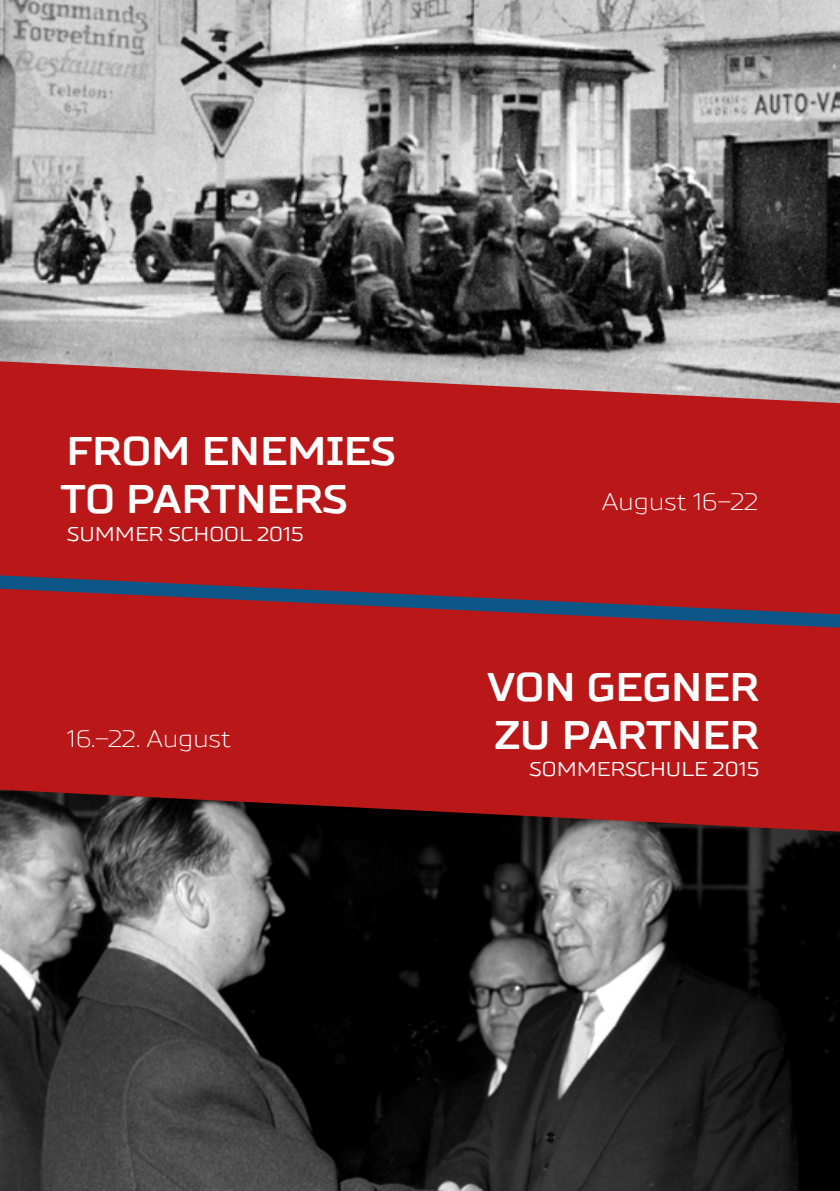
<style>
.page{position:relative;width:840px;height:1191px;background:#fff}
.page>*{position:absolute;margin:0;border:0;box-sizing:border-box;transform-origin:0 0}
.t1{font:700 40px/48px "TT Russo Sans";color:#fff}
.t2{font:300 24px "TT Russo Sans";color:#fff}
.t3{font:20px "TT Russo Sans";color:#fff}
</style>
<div class="page">
<div style="left:0;top:0;width:839px;height:1191px;background:#ba1818"></div>
<img style="left:0;top:0;width:839px;height:403px">
<img style="left:0;top:789px;width:839px;height:402px">
<svg style="left:0;top:575px;width:839px;height:52px"></svg>
<p class="t1" style="left:61px;top:427px;width:336px">FROM ENEMIES<br>TO PARTNERS</p>
<p class="t3" style="left:67px;top:521px;width:238px">SUMMER SCHOOL 2015</p>
<p class="t2" style="left:67px;top:723px;width:166px">16.–22. August</p>
<p class="t2" style="left:602px;top:486px;width:157px">August 16–22</p>
<p class="t1" style="left:487px;top:663px;width:273px">VON GEGNER<br>ZU PARTNER</p>
<p class="t3" style="left:529px;top:756px;width:231px">SOMMERSCHULE 2015</p>
</div>
